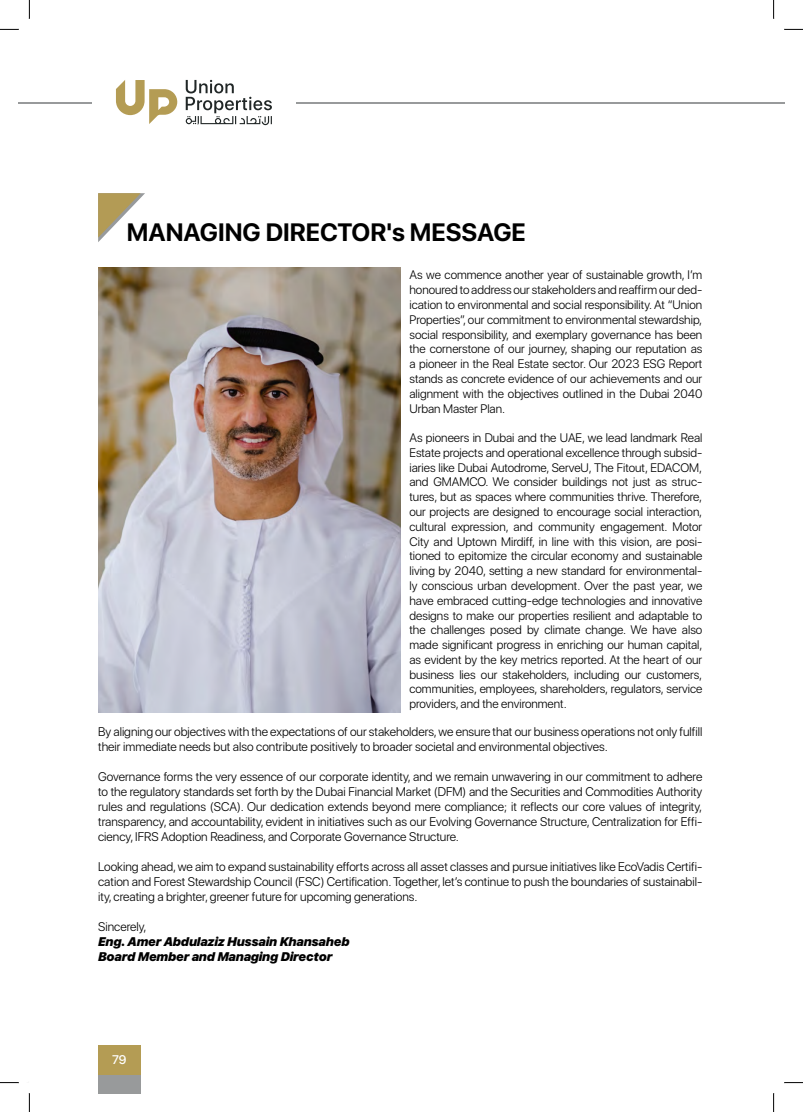
<style>
.page{position:relative;width:803px;height:1112px;background:#fff}
.page>*{position:absolute;margin:0;border:0;box-sizing:border-box;transform-origin:0 0}
.t1{font:700 25px "SF Pro Display";color:#000}
.t2{font:300 12.5px/15px "SF Pro Display";color:#000;text-align:justify}
.t3{font:italic 900 12.5px/15px "SF Pro Display";color:#000}
.t4{font:500 12.5px "SF Pro Display";color:#fefefe}
.t5{font:300 12.38px/14.8px "SF Pro Display";color:#000;text-align:justify}
.s1{font-weight:300;font-style:normal}
</style>
<div class="page">
<hr style="left:29px;top:102px;width:63px;height:1px;background:#989a9b">
<hr style="left:296px;top:102px;width:488px;height:1px;background:#989a9b">
<svg style="left:116px;top:80px;width:61px;height:44px"></svg>
<svg style="left:186px;top:80px;width:86px;height:45px"></svg>
<div style="left:98px;top:1044px;width:43px;height:38px;background:#b49c54"></div>
<div style="left:98px;top:1074px;width:43px;height:18px;background:#989a9b"></div>
<img style="left:98px;top:267px;width:302px;height:445px">
<svg style="left:98px;top:193px;width:47px;height:49px"></svg>
<svg style="left:0;top:29px;width:19px;height:1px"></svg>
<svg style="left:784px;top:29px;width:19px;height:1px"></svg>
<svg style="left:0;top:1082px;width:19px;height:1px"></svg>
<svg style="left:784px;top:1082px;width:19px;height:1px"></svg>
<svg style="left:29px;top:0;width:1px;height:19px"></svg>
<svg style="left:29px;top:1093px;width:1px;height:18px"></svg>
<svg style="left:773px;top:0;width:1px;height:19px"></svg>
<svg style="left:773px;top:1093px;width:1px;height:18px"></svg>
<p class="t1" style="left:127px;top:217px;width:400px">MANAGING DIRECTOR's MESSAGE</p>
<p class="t5" style="left:409px;top:268px;width:294px">As we commence another year of sustainable growth, I’m honoured to address our stakeholders and reaffirm our ded&shy;ication to environmental and social responsibility. At “Union Properties”, our commitment to environmental stewardship, social responsibility, and exemplary governance has been the cornerstone of our journey, shaping our reputation as a pioneer in the Real Estate sector. Our 2023 ESG Report stands as concrete evidence of our achievements and our alignment with the objectives outlined in the Dubai 2040<br>Urban Master Plan.</p>
<p class="t5" style="left:409px;top:430px;width:294px">As pioneers in Dubai and the UAE, we lead landmark Real Estate projects and operational excellence through subsid&shy;iaries like Dubai Autodrome, ServeU, The Fitout, EDACOM, and GMAMCO. We consider buildings not just as struc&shy;tures, but as spaces where communities thrive. Therefore, our projects are designed to encourage social interaction, cultural expression, and community engagement. Motor City and Uptown Mirdiff, in line with this vision, are posi&shy;tioned to epitomize the circular economy and sustainable living by 2040, setting a new standard for environmental&shy;ly conscious urban development. Over the past year, we have embraced cutting-edge technologies and innovative designs to make our properties resilient and adaptable to the challenges posed by climate change. We have also made significant progress in enriching our human capital, as evident by the key metrics reported. At the heart of our business lies our stakeholders, including our customers, communities, employees, shareholders, regulators, service providers, and the environment.</p>
<p class="t2" style="left:98px;top:724px;width:606px">By aligning our objectives with the expectations of our stakeholders, we ensure that our business operations not only fulfill their immediate needs but also contribute positively to broader societal and environmental objectives.</p>
<p class="t2" style="left:98px;top:769px;width:606px">Governance forms the very essence of our corporate identity, and we remain unwavering in our commitment to adhere to the regulatory standards set forth by the Dubai Financial Market (DFM) and the Securities and Commodities Authority rules and regulations (SCA). Our dedication extends beyond mere compliance; it reflects our core values of integrity, transparency, and accountability, evident in initiatives such as our Evolving Governance Structure, Centralization for Effi&shy;ciency, IFRS Adoption Readiness, and Corporate Governance Structure.</p>
<p class="t2" style="left:98px;top:859px;width:606px">Looking ahead, we aim to expand sustainability efforts across all asset classes and pursue initiatives like EcoVadis Certifi&shy;cation and Forest Stewardship Council (FSC) Certification. Together, let’s continue to push the boundaries of sustainabil&shy;ity, creating a brighter, greener future for upcoming generations.</p>
<p class="t3" style="left:98px;top:919px;width:253px"><span class="s1">Sincerely,<br></span>Eng. Amer Abdulaziz Hussain Khansaheb<br>Board Member and Managing Director</p>
<p class="t4" style="left:112px;top:1050px;width:16px">79</p>
</div>
